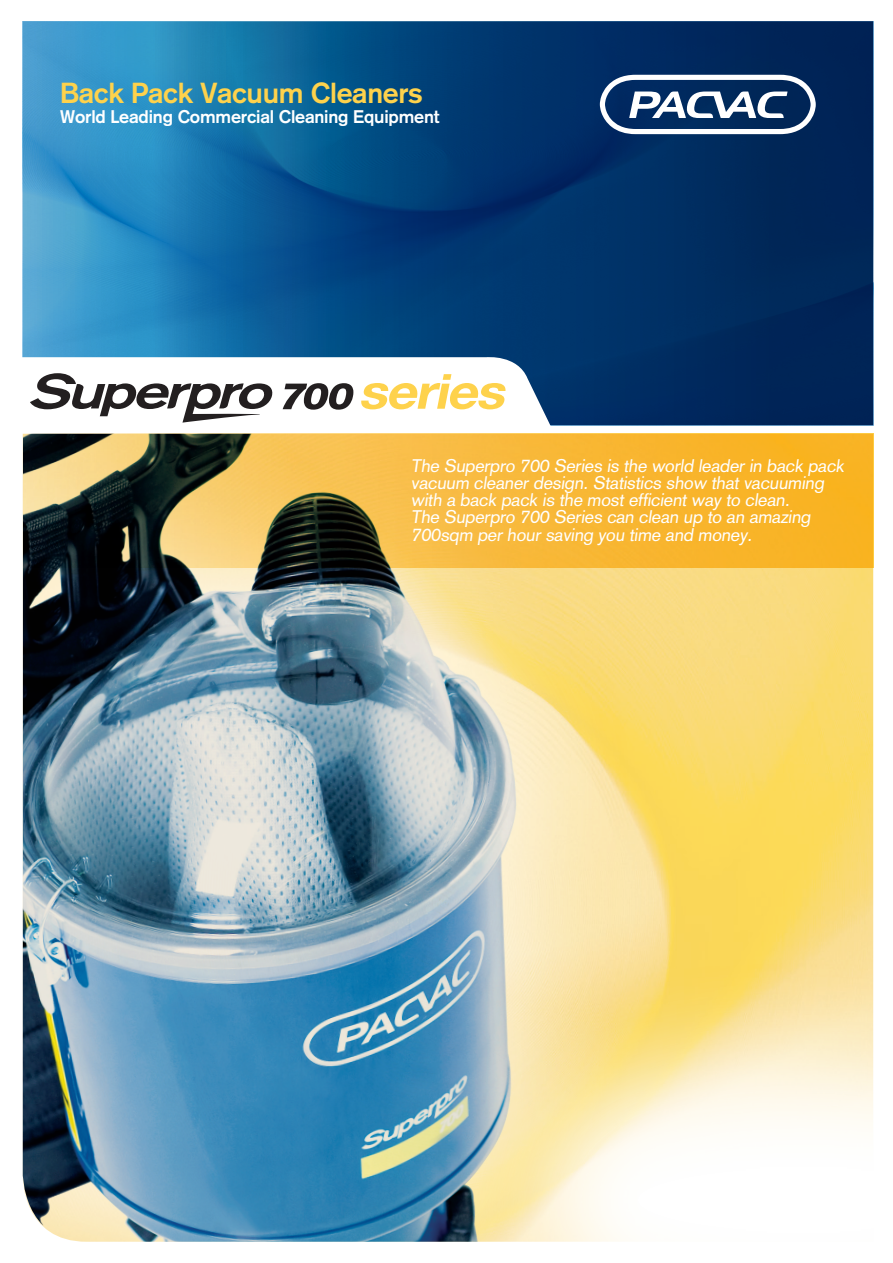
<style>
.page{position:relative;width:893px;height:1263px;background:#fff}
.page>*{position:absolute;margin:0;border:0;box-sizing:border-box;transform-origin:0 0}
.t1{font:700 28.5px "Akzidenz Grotesk";letter-spacing:-.01em;color:#fed24c}
.t2{font:18px/17.2px "Akzidenz Grotesk";color:#fff}
.t3{font:700 18px "Akzidenz Grotesk";letter-spacing:-.01em;color:#fff}
</style>
<div class="page">
<img style="left:635px;top:567px;width:238px;height:396px">
<img style="left:23px;top:21px;width:850px;height:404px">
<svg style="left:600px;top:75px;width:216px;height:59px"></svg>
<svg style="left:635px;top:963px;width:239px;height:184px"></svg>
<div style="left:0;top:313px;width:635px;height:950px;background:#fff;opacity:.75"></div>
<svg style="left:23px;top:434px;width:850px;height:133px;background:#c49838"></svg>
<h1 class="t1" style="left:60px;top:76px;width:364px">Back Pack Vacuum Cleaners</h1>
<p class="t3" style="left:60px;top:106px;width:381px">World Leading Commercial Cleaning Equipment</p>
<p class="t2" style="left:411px;top:457px;width:438px">The Superpro 700 Series is the world leader in back pack vacuum cleaner design. Statistics show that vacuuming with a back pack is the most efficient way to clean.<br>The Superpro 700 Series can clean up to an amazing 700sqm per hour saving you time and money.</p>
</div>
